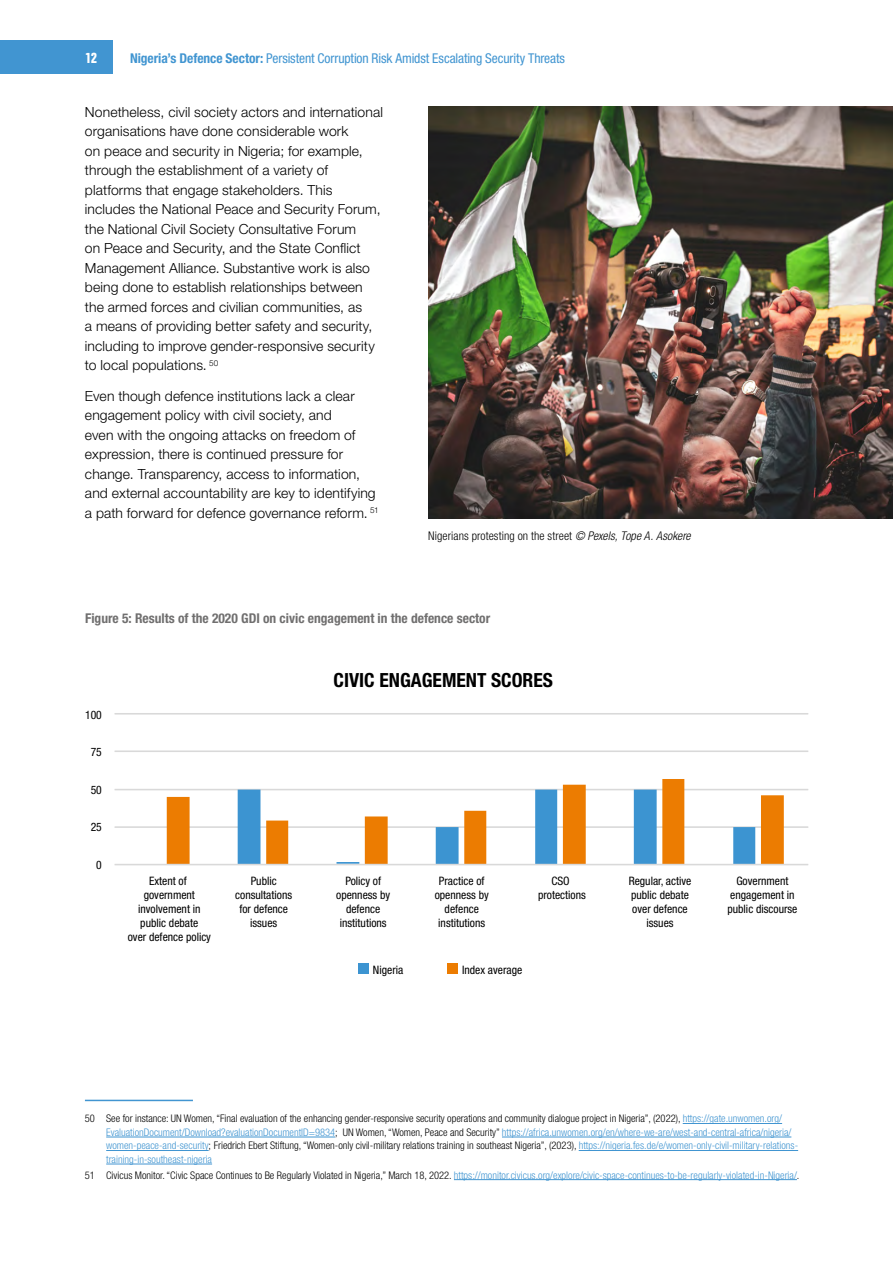
<style>
.page{position:relative;width:893px;height:1263px;background:#fff}
.page>*{position:absolute;margin:0;border:0;box-sizing:border-box;transform-origin:0 0}
.t1{font:700 condensed 19.5px "Helvetica Neue LT Pro";color:#000}
.t2{font:700 condensed 15px "Folio BT";color:#fff}
.Body_Copy{font:300 13.95px/19.5px "Helvetica Neue LT Pro";letter-spacing:.01em;color:#000}
.t3{font:condensed 13.5px "Helvetica Neue LT Pro";letter-spacing:-.01em;color:#4195d1}
.Body_Copy-2{font:700 condensed 13.5px "Helvetica Neue LT Pro";color:#706f6f}
.Captions_new{font:300 condensed 12px "Helvetica Neue LT Pro";letter-spacing:.01em;color:#000}
.t4{font:condensed 11.7px/14px "Helvetica Neue LT Pro";color:#000;text-align:center}
.t5{font:300 condensed 10.5px/13.5px "Helvetica Neue LT Pro";color:#4195d1}
.s1{font-weight:700}
.s2{font-style:italic}
.s3{color:#000}
</style>
<div class="page">
<hr style="left:85px;top:1100px;width:108px;height:1px;background:#4195d1">
<hr style="left:683px;top:1123px;width:99px;height:1px;background:#4195d1">
<hr style="left:106px;top:1137px;width:229px;height:1px;background:#4195d1">
<hr style="left:502px;top:1137px;width:289px;height:1px;background:#4195d1">
<hr style="left:106px;top:1150px;width:103px;height:1px;background:#4195d1">
<hr style="left:579px;top:1150px;width:219px;height:1px;background:#4195d1">
<hr style="left:106px;top:1164px;width:106px;height:1px;background:#4195d1">
<hr style="left:454px;top:1179px;width:343px;height:1px;background:#4195d1">
<div style="left:358px;top:964px;width:10px;height:10px;background:#3c94d1"></div>
<div style="left:447px;top:964px;width:11px;height:10px;background:#ec7c01"></div>
<hr style="left:115px;top:826px;width:693px;height:2px;background:#d9d9d9">
<hr style="left:115px;top:789px;width:693px;height:1px;background:#d9d9d9">
<hr style="left:115px;top:750px;width:693px;height:2px;background:#d9d9d9">
<hr style="left:115px;top:713px;width:693px;height:1px;background:#d9d9d9">
<svg style="left:167px;top:779px;width:617px;height:85px"></svg>
<hr style="left:115px;top:864px;width:693px;height:1px;background:#d9d9d9">
<hr style="left:336px;top:862px;width:23px;height:2px;background:#3c94d1">
<img style="left:428px;top:107px;width:465px;height:411px">
<div style="left:0;top:41px;width:113px;height:33px;background:#4195d1"></div>
<p class="t2" style="left:85px;top:49px;width:14px">12</p>
<p class="t3" style="left:130px;top:50px;width:436px"><span class="s1">Nigeria’s Defence Sector:</span> Persistent Corruption Risk Amidst Escalating Security Threats</p>
<p class="Body_Copy" style="left:85px;top:102px;width:300px">Nonetheless, civil society actors and international organisations have done considerable work<br>on peace and security in Nigeria; for example, through the establishment of a variety of platforms that engage stakeholders. This includes the National Peace and Security Forum, the National Civil Society Consultative Forum<br>on Peace and Security, and the State Conflict Management Alliance. Substantive work is also being done to establish relationships between the armed forces and civilian communities, as<br>a means of providing better safety and security, including to improve gender-responsive security to local populations. <sup>50</sup></p>
<p class="Body_Copy" style="left:85px;top:386px;width:295px">Even though defence institutions lack a clear engagement policy with civil society, and<br>even with the ongoing attacks on freedom of expression, there is continued pressure for change. Transparency, access to information, and external accountability are key to identifying a path forward for defence governance reform. <sup>51</sup></p>
<p class="Captions_new" style="left:428px;top:529px;width:264px">Nigerians protesting on the street <span class="s2">© Pexels, Tope A. Asokere</span></p>
<p class="Body_Copy-2" style="left:85px;top:610px;width:407px">Figure 5: Results of the 2020 GDI on civic engagement in the defence sector</p>
<p class="t4" style="left:85px;top:707px;width:18px">100</p>
<p class="t4" style="left:91px;top:745px;width:13px">75</p>
<p class="t4" style="left:91px;top:782px;width:13px">50</p>
<p class="t4" style="left:91px;top:820px;width:13px">25</p>
<p class="t4" style="left:96px;top:857px;width:7px">0</p>
<p class="t1" style="left:334px;top:668px;width:221px">CIVIC ENGAGEMENT SCORES</p>
<p class="t4" style="left:128px;top:873px;width:85px">Extent of government involvement in public debate<br>over defence policy</p>
<p class="t4" style="left:235px;top:873px;width:58px">Public consultations for defence issues</p>
<p class="t4" style="left:336px;top:873px;width:56px">Policy of openness by defence institutions</p>
<p class="t4" style="left:435px;top:873px;width:56px">Practice of openness by defence institutions</p>
<p class="t4" style="left:538px;top:873px;width:49px">CSO protections</p>
<p class="t4" style="left:629px;top:873px;width:64px">Regular, active public debate over defence issues</p>
<p class="t4" style="left:727px;top:873px;width:72px">Government engagement in public discourse</p>
<p class="t4" style="left:373px;top:963px;width:32px">Nigeria</p>
<p class="t4" style="left:462px;top:963px;width:62px">Index average</p>
<p class="t5" style="left:106px;top:1112px;width:693px;text-indent:-21px"><span class="s3">50 See for instance: UN Women, “Final evaluation of the enhancing gender-responsive security operations and community dialogue project in Nigeria”, (2022),</span> https://gate.unwomen.org/ EvaluationDocument/Download?evaluationDocumentID=9834<span class="s3">; UN Women, “Women, Peace and Security”</span> https://africa.unwomen.org/en/where-we-are/west-and-central-africa/nigeria/ women-peace-and-security<span class="s3">; Friedrich Ebert Stiftung, “Women-only civil-military relations training in southeast Nigeria”, (2023),</span> https://nigeria.fes.de/e/women-only-civil-military-relations&shy;training-in-southeast-nigeria</p>
<p class="t5" style="left:85px;top:1168px;width:716px"><span class="s3">51 Civicus Monitor. “Civic Space Continues to Be Regularly Violated in Nigeria,” March 18, 2022.</span> https://monitor.civicus.org/explore/civic-space-continues-to-be-regularly-violated-in-Nigeria/<span class="s3">.</span></p>
</div>
